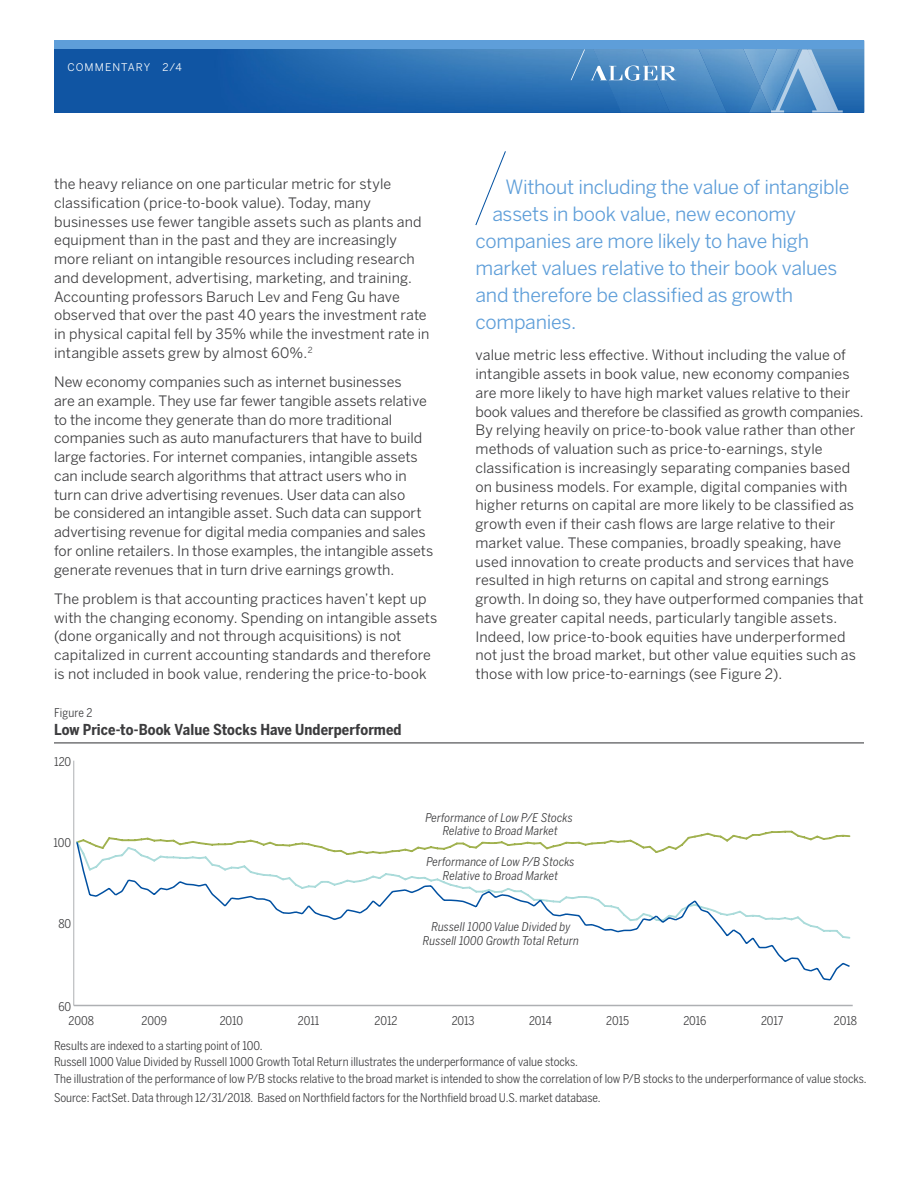
<style>
.page{position:relative;width:918px;height:1188px;background:#fff}
.page>*{position:absolute;margin:0;border:0;box-sizing:border-box;transform-origin:0 0}
.Body_Large{font:19.5px "Benton Sans";letter-spacing:-.015em;color:#5e9ed9}
.Figure_Title{font:700 15px "Benton Sans Cond";letter-spacing:.005em;color:#3c3c3e}
.Body_Large-2{font:14.25px/18.8px "Benton Sans";letter-spacing:.005em;color:#3c3c3e}
.Head{font:12px "Benton Sans Cond";color:#3c3c3e}
.t1{font:italic 12px/13.5px "Benton Sans Cond";letter-spacing:.01em;color:#3c3c3e;text-align:center}
.Figure_Title-2{font:12px "Benton Sans Cond";letter-spacing:.01em;color:#3c3c3e}
.Banner_Title_Inside{font:10.5px "Benton Sans";letter-spacing:.1em;color:#fff}
</style>
<div class="page">
<img style="left:54px;top:50px;width:810px;height:62px">
<img style="left:727px;top:50px;width:13px;height:62px">
<img style="left:589px;top:50px;width:49px;height:62px">
<img style="left:638px;top:50px;width:89px;height:62px">
<img style="left:740px;top:50px;width:31px;height:62px">
<img style="left:749px;top:87px;width:22px;height:25px">
<svg style="left:771px;top:50px;width:72px;height:62px;background:#6ea0ce"></svg>
<div style="left:54px;top:40px;width:810px;height:10px;background:#5e9ed9"></div>
<svg style="left:571px;top:50px;width:14px;height:30px"></svg>
<svg style="left:591px;top:66px;width:85px;height:15px"></svg>
<hr style="left:74px;top:1005px;width:779px;height:1px;background:#aeb0b3">
<hr style="left:73px;top:761px;width:1px;height:244px;background:#aeb0b3">
<svg style="left:81px;top:830px;width:770px;height:10px"></svg>
<svg style="left:76px;top:840px;width:775px;height:141px"></svg>
<hr style="left:54px;top:742px;width:810px;height:1px;background:#464749">
<svg style="left:475px;top:151px;width:31px;height:75px"></svg>
<p class="Banner_Title_Inside" style="left:68px;top:61px;width:116px">COMMENTARY 2/4</p>
<p class="Body_Large-2" style="left:54px;top:174px;width:377px">the heavy reliance on one particular metric for style classification (price-to-book value). Today, many businesses use fewer tangible assets such as plants and equipment than in the past and they are increasingly more reliant on intangible resources including research and development, advertising, marketing, and training.<br>Accounting professors Baruch Lev and Feng Gu have observed that over the past 40 years the investment rate in physical capital fell by 35% while the investment rate in intangible assets grew by almost 60%.<sup>2</sup></p>
<p class="Body_Large-2" style="left:54px;top:372px;width:381px">New economy companies such as internet businesses<br>are an example. They use far fewer tangible assets relative to the income they generate than do more traditional companies such as auto manufacturers that have to build large factories. For internet companies, intangible assets can include search algorithms that attract users who in turn can drive advertising revenues. User data can also<br>be considered an intangible asset. Such data can support advertising revenue for digital media companies and sales for online retailers. In those examples, the intangible assets generate revenues that in turn drive earnings growth.</p>
<p class="Body_Large-2" style="left:54px;top:589px;width:385px">The problem is that accounting practices haven’t kept up with the changing economy. Spending on intangible assets (done organically and not through acquisitions) is not capitalized in current accounting standards and therefore is not included in book value, rendering the price-to-book</p>
<p class="Figure_Title-2" style="left:54px;top:706px;width:40px">Figure 2</p>
<p class="Figure_Title" style="left:54px;top:721px;width:349px">Low Price-to-Book Value Stocks Have Underperformed</p>
<p class="Head" style="left:54px;top:755px;width:19px">120</p>
<p class="Body_Large" style="left:505px;top:175px;width:345px">Without including the value of intangible</p>
<p class="Body_Large" style="left:492px;top:202px;width:305px">assets in book value, new economy</p>
<p class="Body_Large" style="left:476px;top:229px;width:335px">companies are more likely to have high</p>
<p class="Body_Large" style="left:476px;top:256px;width:364px">market values relative to their book values</p>
<p class="Body_Large" style="left:476px;top:283px;width:319px">and therefore be classified as growth</p>
<p class="Body_Large" style="left:476px;top:310px;width:102px">companies.</p>
<p class="Body_Large-2" style="left:476px;top:346px;width:390px">value metric less effective. Without including the value of intangible assets in book value, new economy companies are more likely to have high market values relative to their book values and therefore be classified as growth companies.<br>By relying heavily on price-to-book value rather than other methods of valuation such as price-to-earnings, style classification is increasingly separating companies based on business models. For example, digital companies with higher returns on capital are more likely to be classified as growth even if their cash flows are large relative to their market value. These companies, broadly speaking, have used innovation to create products and services that have resulted in high returns on capital and strong earnings growth. In doing so, they have outperformed companies that have greater capital needs, particularly tangible assets.<br>Indeed, low price-to-book equities have underperformed not just the broad market, but other value equities such as those with low price-to-earnings (see Figure 2).</p>
<p class="Head" style="left:54px;top:835px;width:19px">100</p>
<p class="Head" style="left:58px;top:917px;width:14px">80</p>
<p class="Head" style="left:58px;top:1000px;width:14px">60</p>
<p class="t1" style="left:425px;top:810px;width:149px">Performance of Low P/E Stocks<br>Relative to Broad Market</p>
<p class="t1" style="left:426px;top:855px;width:150px">Performance of Low P/B Stocks<br>Relative to Broad Market</p>
<p class="t1" style="left:423px;top:920px;width:158px">Russell 1000 Value Divided by<br>Russell 1000 Growth Total Return</p>
<p class="Head" style="left:68px;top:1014px;width:27px">2008</p>
<p class="Head" style="left:142px;top:1014px;width:27px">2009</p>
<p class="Head" style="left:220px;top:1014px;width:25px">2010</p>
<p class="Head" style="left:298px;top:1014px;width:23px">2011</p>
<p class="Head" style="left:374px;top:1014px;width:24px">2012</p>
<p class="Head" style="left:452px;top:1014px;width:24px">2013</p>
<p class="Head" style="left:529px;top:1014px;width:24px">2014</p>
<p class="Head" style="left:606px;top:1014px;width:24px">2015</p>
<p class="Head" style="left:683px;top:1014px;width:25px">2016</p>
<p class="Head" style="left:761px;top:1014px;width:24px">2017</p>
<p class="Head" style="left:834px;top:1014px;width:25px">2018</p>
<p class="Head" style="left:54px;top:1039px;width:210px">Results are indexed to a starting point of 100.</p>
<p class="Head" style="left:54px;top:1055px;width:526px">Russell 1000 Value Divided by Russell 1000 Growth Total Return illustrates the underperformance of value stocks.</p>
<p class="Head" style="left:54px;top:1072px;width:814px">The illustration of the performance of low P/B stocks relative to the broad market is intended to show the correlation of low P/B stocks to the underperformance of value stocks.</p>
<p class="Head" style="left:54px;top:1091px;width:548px">Source: FactSet. Data through 12/31/2018. Based on Northfield factors for the Northfield broad U.S. market database.</p>
</div>
